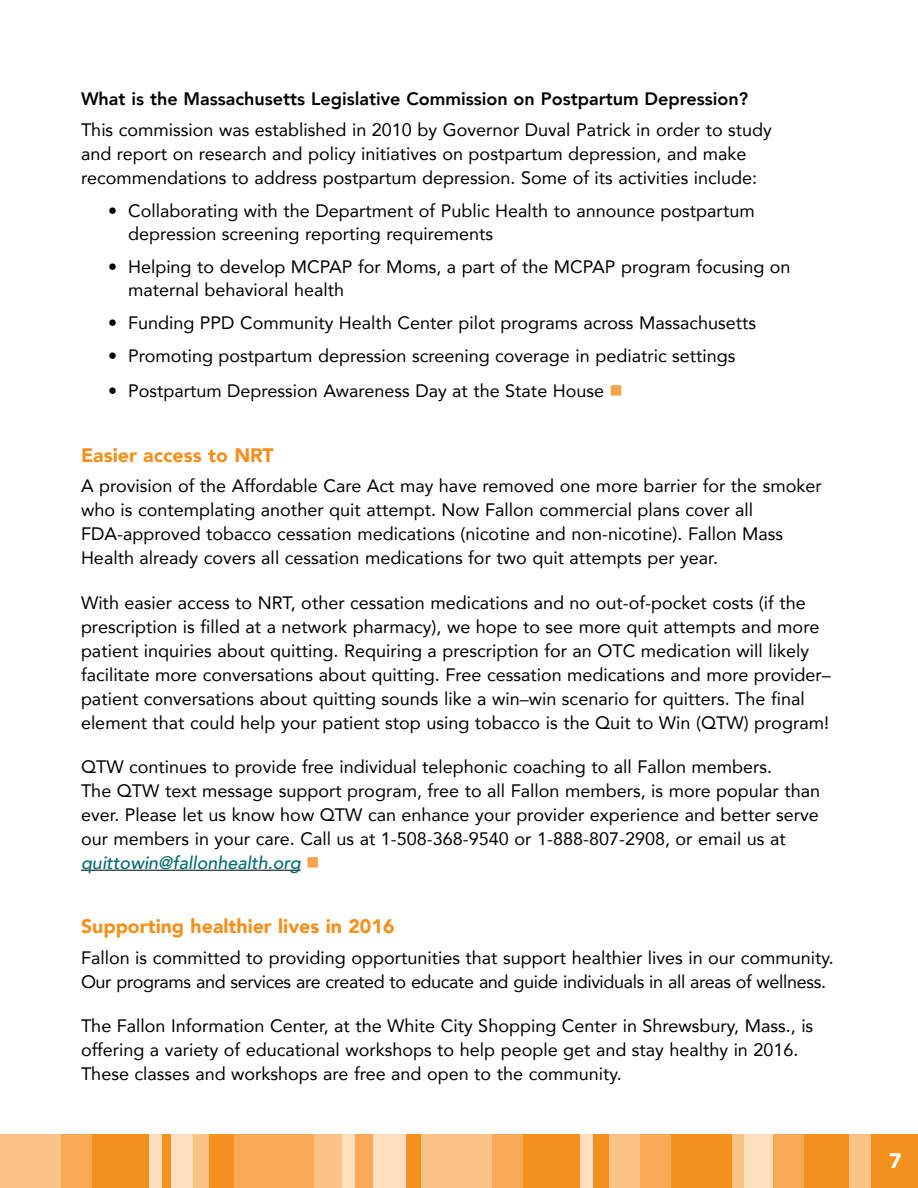
<style>
.page{position:relative;width:918px;height:1188px;background:#fff}
.page>*{position:absolute;margin:0;border:0;box-sizing:border-box;transform-origin:0 0}
.t1{font:900 21px "Avenir";color:#fff}
.t2{font:900 19.5px "Avenir";color:#f4901d}
.t3{font:18px/24px "Avenir";color:#000}
.t4{font:800 18px "Avenir";color:#000}
.s1{color:#f7a349}
.s2{font-weight:500;font-style:italic;color:#006a71}
</style>
<div class="page">
<div style="left:5px;top:1134px;width:913px;height:54px;background:#f4901d"></div>
<div style="left:421px;top:1134px;width:71px;height:54px;background:#fbc388"></div>
<div style="left:0;top:1134px;width:61px;height:54px;background:#fbc388"></div>
<div style="left:732px;top:1134px;width:12px;height:54px;background:#fbc388"></div>
<div style="left:492px;top:1134px;width:31px;height:54px;background:#f7a955"></div>
<div style="left:61px;top:1134px;width:31px;height:54px;background:#f7a955"></div>
<div style="left:355px;top:1134px;width:19px;height:54px;background:#f7a955"></div>
<div style="left:744px;top:1134px;width:31px;height:54px;background:#fddfbe"></div>
<div style="left:640px;top:1134px;width:31px;height:54px;background:#f7a955"></div>
<div style="left:314px;top:1134px;width:31px;height:54px;background:#fbc388"></div>
<div style="left:609px;top:1134px;width:31px;height:54px;background:#fbc388"></div>
<div style="left:178px;top:1134px;width:31px;height:54px;background:#fbc388"></div>
<div style="left:235px;top:1134px;width:79px;height:54px;background:#f7a955"></div>
<div style="left:373px;top:1134px;width:32px;height:54px;background:#fddfbe"></div>
<div style="left:171px;top:1134px;width:22px;height:54px;background:#fddfbe"></div>
<div style="left:581px;top:1134px;width:12px;height:54px;background:#fddfbe"></div>
<div style="left:150px;top:1134px;width:12px;height:54px;background:#fddfbe"></div>
<div style="left:849px;top:1134px;width:21px;height:54px;background:#fbc388"></div>
<div style="left:773px;top:1134px;width:31px;height:54px;background:#f7a955"></div>
<div style="left:343px;top:1134px;width:12px;height:54px;background:#fddfbe"></div>
<hr style="left:81px;top:870px;width:220px;height:1px;background:#000">
<p class="t4" style="left:81px;top:85px;width:669px">What is the Massachusetts Legislative Commission on Postpartum Depression?</p>
<p class="t3" style="left:81px;top:117px;width:692px">This commission was established in 2010 by Governor Duval Patrick in order to study and report on research and policy initiatives on postpartum depression, and make recommendations to address postpartum depression. Some of its activities include:</p>
<p class="t3" style="left:128px;top:199px;width:628px;line-height:22.5px;text-indent:-20px">• Collaborating with the Department of Public Health to announce postpartum depression screening reporting requirements</p>
<p class="t3" style="left:128px;top:255px;width:664px;line-height:22.5px;text-indent:-20px">• Helping to develop MCPAP for Moms, a part of the MCPAP program focusing on maternal behavioral health</p>
<p class="t3" style="left:108px;top:310px;width:650px">• Funding PPD Community Health Center pilot programs across Massachusetts</p>
<p class="t3" style="left:108px;top:344px;width:629px">• Promoting postpartum depression screening coverage in pediatric settings</p>
<p class="t3" style="left:108px;top:378px;width:516px">• Postpartum Depression Awareness Day at the State House <span class="s1">■</span></p>
<p class="t2" style="left:81px;top:438px;width:194px">Easier access to NRT</p>
<p class="t3" style="left:81px;top:474px;width:742px">A provision of the Affordable Care Act may have removed one more barrier for the smoker who is contemplating another quit attempt. Now Fallon commercial plans cover all FDA-approved tobacco cessation medications (nicotine and non-nicotine). Fallon Mass Health already covers all cessation medications for two quit attempts per year.</p>
<p class="t3" style="left:81px;top:590px;width:751px">With easier access to NRT, other cessation medications and no out-of-pocket costs (if the prescription is filled at a network pharmacy), we hope to see more quit attempts and more patient inquiries about quitting. Requiring a prescription for an OTC medication will likely facilitate more conversations about quitting. Free cessation medications and more provider– patient conversations about quitting sounds like a win–win scenario for quitters. The final element that could help your patient stop using tobacco is the Quit to Win (QTW) program!</p>
<p class="t3" style="left:81px;top:754px;width:741px">QTW continues to provide free individual telephonic coaching to all Fallon members.<br>The QTW text message support program, free to all Fallon members, is more popular than ever. Please let us know how QTW can enhance your provider experience and better serve our members in your care. Call us at 1-508-368-9540 or 1-888-807-2908, or email us at <span class="s2">quittowin@fallonhealth.org</span> <span class="s1">■</span></p>
<p class="t2" style="left:81px;top:910px;width:315px">Supporting healthier lives in 2016</p>
<p class="t3" style="left:81px;top:945px;width:754px">Fallon is committed to providing opportunities that support healthier lives in our community.<br>Our programs and services are created to educate and guide individuals in all areas of wellness.</p>
<p class="t3" style="left:81px;top:1014px;width:734px">The Fallon Information Center, at the White City Shopping Center in Shrewsbury, Mass., is offering a variety of educational workshops to help people get and stay healthy in 2016.<br>These classes and workshops are free and open to the community.</p>
<p class="t1" style="left:889px;top:1143px;width:14px">7</p>
</div>
